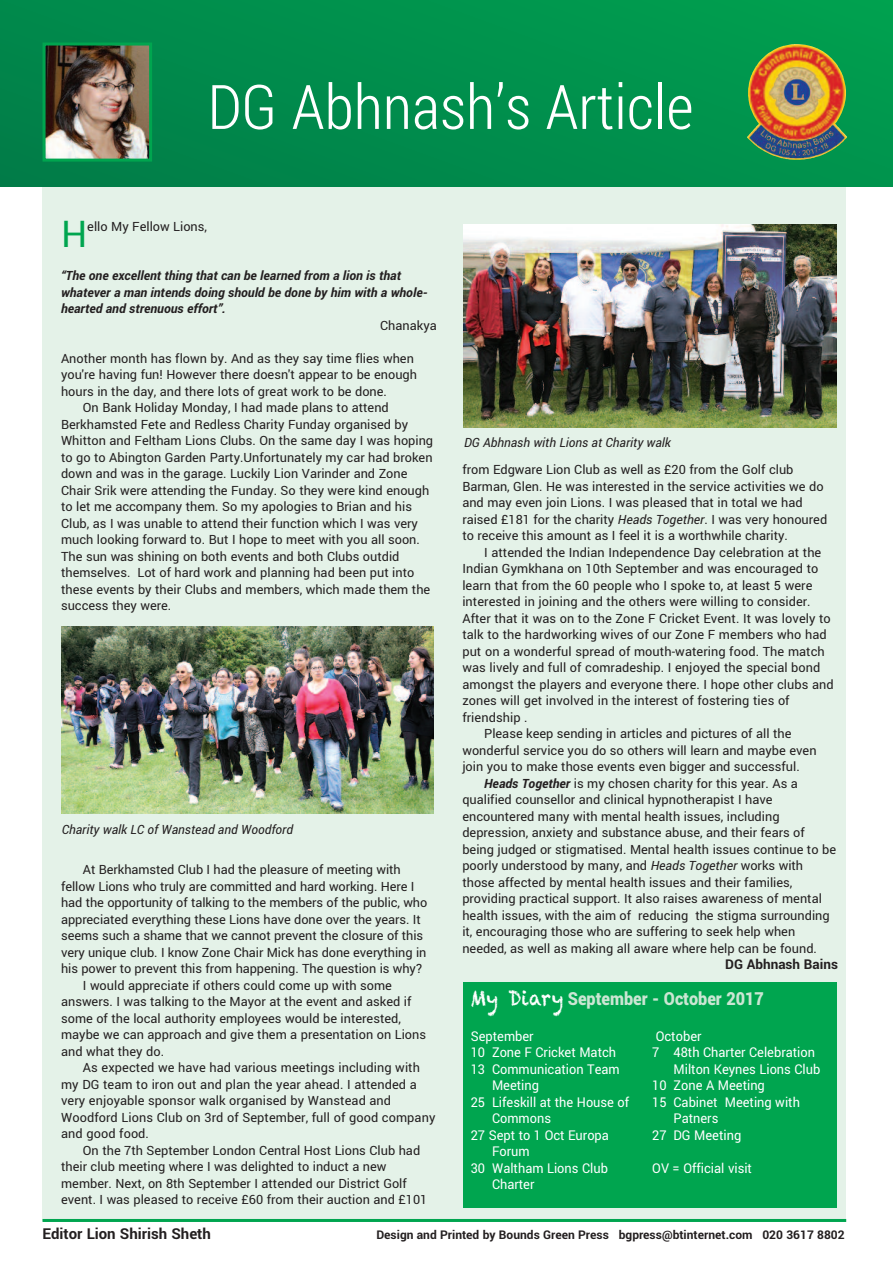
<style>
.page{position:relative;width:893px;height:1263px;background:#fff}
.page>*{position:absolute;margin:0;border:0;box-sizing:border-box;transform-origin:0 0}
.t1{font:300 61.5px "Roboto Condensed";color:#fff}
.t2{font:36.9px "Roboto";color:#00a54f}
.t3{font:900 18px "Roboto";color:#cbe6d3;scale:.9 1}
.t4{font:700 15px "Roboto";color:#231f20}
.t5{font:13.5px "Roboto";color:#fff;scale:.95 1}
.t6{font:700 13.5px "Roboto";color:#231f20}
.t7{font:12.75px/16.5px "Roboto";color:#231f20}
.t8{font:italic 700 12.75px/16.5px "Roboto";color:#231f20}
.t9{font:italic 12.75px "Roboto";color:#231f20}
.t10{font:700 12px "Roboto";color:#231f20}
.s1{font-style:italic}
.s2{font-weight:700;font-style:italic}
.s3{font-family:"Chalkduster";font-weight:400;font-size:21px;color:#fff}
</style>
<div class="page">
<div style="left:43px;top:161px;width:803px;height:1059px;background:#e4f2e8"></div>
<div style="left:0;top:0;width:893px;height:186px;background:linear-gradient(to right,#00834a,#009b4e)"></div>
<img style="left:47px;top:47px;width:101px;height:111px">
<div style="left:43px;top:43px;width:109px;height:119px;border:3px solid #00a54f"></div>
<hr style="left:43px;top:1219px;width:803px;height:3px;background:#00a54f">
<div style="left:463px;top:982px;width:374px;height:226px;background:#00a54f"></div>
<img style="left:747px;top:44px;width:100px;height:116px">
<img style="left:61px;top:626px;width:373px;height:188px">
<img style="left:463px;top:225px;width:373px;height:203px">
<h1 class="t1" style="left:207px;top:72px;width:487px">DG Abhnash’s Article</h1>
<h2 class="t2" style="left:61px;top:213px;width:28px">H</h2>
<p class="t7" style="left:87px;top:218px;width:121px">ello My Fellow Lions,</p>
<p class="t8" style="left:61px;top:267px;width:368px">“The one excellent thing that can be learned from a lion is that whatever a man intends doing should be done by him with a whole&shy;hearted and strenuous effort”.</p>
<p class="t7" style="left:380px;top:317px;width:58px">Chanakya</p>
<p class="t7" style="left:61px;top:350px;width:354px">Another month has flown by. And as they say time flies when</p>
<p class="t7" style="left:61px;top:366px;width:358px">you're having fun! However there doesn't appear to be enough</p>
<p class="t7" style="left:61px;top:383px;width:327px">hours in the day, and there lots of great work to be done.</p>
<p class="t7" style="left:83px;top:399px;width:307px">On Bank Holiday Monday, I had made plans to attend</p>
<p class="t7" style="left:61px;top:416px;width:349px">Berkhamsted Fete and Redless Charity Funday organised by</p>
<p class="t7" style="left:61px;top:432px;width:374px">Whitton and Feltham Lions Clubs. On the same day I was hoping</p>
<p class="t7" style="left:61px;top:449px;width:373px">to go to Abington Garden Party.Unfortunately my car had broken</p>
<p class="t7" style="left:61px;top:465px;width:348px">down and was in the garage. Luckily Lion Varinder and Zone</p>
<p class="t7" style="left:61px;top:482px;width:370px">Chair Srik were attending the Funday. So they were kind enough</p>
<p class="t7" style="left:61px;top:498px;width:352px">to let me accompany them. So my apologies to Brian and his</p>
<p class="t7" style="left:61px;top:515px;width:358px">Club, as I was unable to attend their function which I was very</p>
<p class="t7" style="left:61px;top:531px;width:360px">much looking forward to. But I hope to meet with you all soon.</p>
<p class="t7" style="left:61px;top:548px;width:340px">The sun was shining on both events and both Clubs outdid</p>
<p class="t7" style="left:61px;top:564px;width:355px">themselves. Lot of hard work and planning had been put into</p>
<p class="t7" style="left:61px;top:581px;width:371px">these events by their Clubs and members, which made them the</p>
<p class="t7" style="left:61px;top:597px;width:112px">success they were.</p>
<p class="t9" style="left:62px;top:822px;width:233px">Charity walk LC of Wanstead and Woodford</p>
<p class="t7" style="left:83px;top:861px;width:319px">At Berkhamsted Club I had the pleasure of meeting with</p>
<p class="t7" style="left:61px;top:878px;width:355px">fellow Lions who truly are committed and hard working. Here I</p>
<p class="t7" style="left:61px;top:894px;width:368px">had the opportunity of talking to the members of the public, who</p>
<p class="t7" style="left:61px;top:911px;width:361px">appreciated everything these Lions have done over the years. It</p>
<p class="t7" style="left:61px;top:927px;width:364px">seems such a shame that we cannot prevent the closure of this</p>
<p class="t7" style="left:61px;top:944px;width:367px">very unique club. I know Zone Chair Mick has done everything in</p>
<p class="t7" style="left:61px;top:960px;width:362px">his power to prevent this from happening. The question is why?</p>
<p class="t7" style="left:83px;top:977px;width:311px">I would appreciate if others could come up with some</p>
<p class="t7" style="left:61px;top:993px;width:352px">answers. I was talking to the Mayor at the event and asked if</p>
<p class="t7" style="left:61px;top:1010px;width:341px">some of the local authority employees would be interested,</p>
<p class="t7" style="left:61px;top:1026px;width:366px">maybe we can approach and give them a presentation on Lions</p>
<p class="t7" style="left:61px;top:1043px;width:104px">and what they do.</p>
<p class="t7" style="left:83px;top:1059px;width:339px">As expected we have had various meetings including with</p>
<p class="t7" style="left:61px;top:1076px;width:357px">my DG team to iron out and plan the year ahead. I attended a</p>
<p class="t7" style="left:61px;top:1092px;width:332px">very enjoyable sponsor walk organised by Wanstead and</p>
<p class="t7" style="left:61px;top:1109px;width:376px">Woodford Lions Club on 3rd of September, full of good company</p>
<p class="t7" style="left:61px;top:1125px;width:89px">and good food.</p>
<p class="t7" style="left:83px;top:1142px;width:339px">On the 7th September London Central Host Lions Club had</p>
<p class="t7" style="left:61px;top:1158px;width:327px">their club meeting where I was delighted to induct a new</p>
<p class="t7" style="left:61px;top:1175px;width:347px">member. Next, on 8th September I attended our District Golf</p>
<p class="t7" style="left:61px;top:1191px;width:368px">event. I was pleased to receive £60 from their auction and £101</p>
<p class="t9" style="left:464px;top:435px;width:208px">DG Abhnash with Lions at Charity walk</p>
<p class="t7" style="left:462px;top:461px;width:366px">from Edgware Lion Club as well as £20 from the Golf club Barman, Glen. He was interested in the service activities we do and may even join Lions. I was pleased that in total we had raised £181 for the charity <span class="s1">Heads Together</span>. I was very honoured to receive this amount as I feel it is a worthwhile charity.</p>
<p class="t7" style="left:484px;top:544px;width:339px">I attended the Indian Independence Day celebration at the</p>
<p class="t7" style="left:462px;top:560px;width:358px">Indian Gymkhana on 10th September and was encouraged to</p>
<p class="t7" style="left:462px;top:577px;width:352px">learn that from the 60 people who I spoke to, at least 5 were</p>
<p class="t7" style="left:462px;top:593px;width:350px">interested in joining and the others were willing to consider.</p>
<p class="t7" style="left:462px;top:610px;width:370px">After that it was on to the Zone F Cricket Event. It was lovely to</p>
<p class="t7" style="left:462px;top:626px;width:366px">talk to the hardworking wives of our Zone F members who had</p>
<p class="t7" style="left:462px;top:643px;width:364px">put on a wonderful spread of mouth-watering food. The match</p>
<p class="t7" style="left:462px;top:659px;width:360px">was lively and full of comradeship. I enjoyed the special bond</p>
<p class="t7" style="left:462px;top:676px;width:373px">amongst the players and everyone there. I hope other clubs and</p>
<p class="t7" style="left:462px;top:692px;width:329px">zones will get involved in the interest of fostering ties of</p>
<p class="t7" style="left:462px;top:709px;width:67px">friendship .</p>
<p class="t7" style="left:484px;top:725px;width:309px">Please keep sending in articles and pictures of all the</p>
<p class="t7" style="left:462px;top:742px;width:356px">wonderful service you do so others will learn and maybe even</p>
<p class="t7" style="left:462px;top:758px;width:339px">join you to make those events even bigger and successful.</p>
<p class="t7" style="left:484px;top:775px;width:315px"><span class="s2">Heads Together</span> is my chosen charity for this year. As a</p>
<p class="t7" style="left:462px;top:791px;width:312px">qualified counsellor and clinical hypnotherapist I have</p>
<p class="t7" style="left:462px;top:808px;width:319px">encountered many with mental health issues, including</p>
<p class="t7" style="left:462px;top:824px;width:344px">depression, anxiety and substance abuse, and their fears of</p>
<p class="t7" style="left:462px;top:841px;width:375px">being judged or stigmatised. Mental health issues continue to be</p>
<p class="t7" style="left:462px;top:857px;width:342px">poorly understood by many, and <span class="s1">Heads Together</span> works with</p>
<p class="t7" style="left:462px;top:874px;width:332px">those affected by mental health issues and their families,</p>
<p class="t7" style="left:462px;top:890px;width:361px">providing practical support. It also raises awareness of mental</p>
<p class="t7" style="left:462px;top:907px;width:369px">health issues, with the aim of reducing the stigma surrounding</p>
<p class="t7" style="left:462px;top:923px;width:334px">it, encouraging those who are suffering to seek help when</p>
<p class="t7" style="left:462px;top:940px;width:356px">needed, as well as making all aware where help can be found.</p>
<p class="t6" style="left:725px;top:957px;width:114px">DG Abhnash Bains</p>
<h3 class="t3" style="left:471px;top:988px;width:327px"><span class="s3">My Diary</span> September - October 2017</h3>
<p class="t5" style="left:471px;top:1028px;width:68px">September</p>
<p class="t5" style="left:471px;top:1044px;width:155px">10 Zone F Cricket Match</p>
<p class="t5" style="left:471px;top:1061px;width:158px">13 Communication Team</p>
<p class="t5" style="left:492px;top:1077px;width:51px">Meeting</p>
<p class="t5" style="left:471px;top:1094px;width:168px">25 Lifeskill at the House of</p>
<p class="t5" style="left:492px;top:1110px;width:64px">Commons</p>
<p class="t5" style="left:471px;top:1127px;width:147px">27 Sept to 1 Oct Europa</p>
<p class="t5" style="left:492px;top:1143px;width:41px">Forum</p>
<p class="t5" style="left:471px;top:1160px;width:146px">30 Waltham Lions Club</p>
<p class="t5" style="left:492px;top:1176px;width:46px">Charter</p>
<p class="t5" style="left:656px;top:1028px;width:50px">October</p>
<p class="t5" style="left:652px;top:1044px;width:173px">7 48th Charter Celebration</p>
<p class="t5" style="left:673px;top:1061px;width:156px">Milton Keynes Lions Club</p>
<p class="t5" style="left:652px;top:1077px;width:120px">10 Zone A Meeting</p>
<p class="t5" style="left:652px;top:1094px;width:157px">15 Cabinet Meeting with</p>
<p class="t5" style="left:673px;top:1110px;width:49px">Patners</p>
<p class="t5" style="left:652px;top:1127px;width:95px">27 DG Meeting</p>
<p class="t5" style="left:652px;top:1160px;width:107px">OV = Official visit</p>
<p class="t4" style="left:43px;top:1225px;width:170px">Editor Lion Shirish Sheth</p>
<p class="t10" style="left:376px;top:1228px;width:470px">Design and Printed by Bounds Green Press bgpress@btinternet.com 020 3617 8802</p>
</div>
